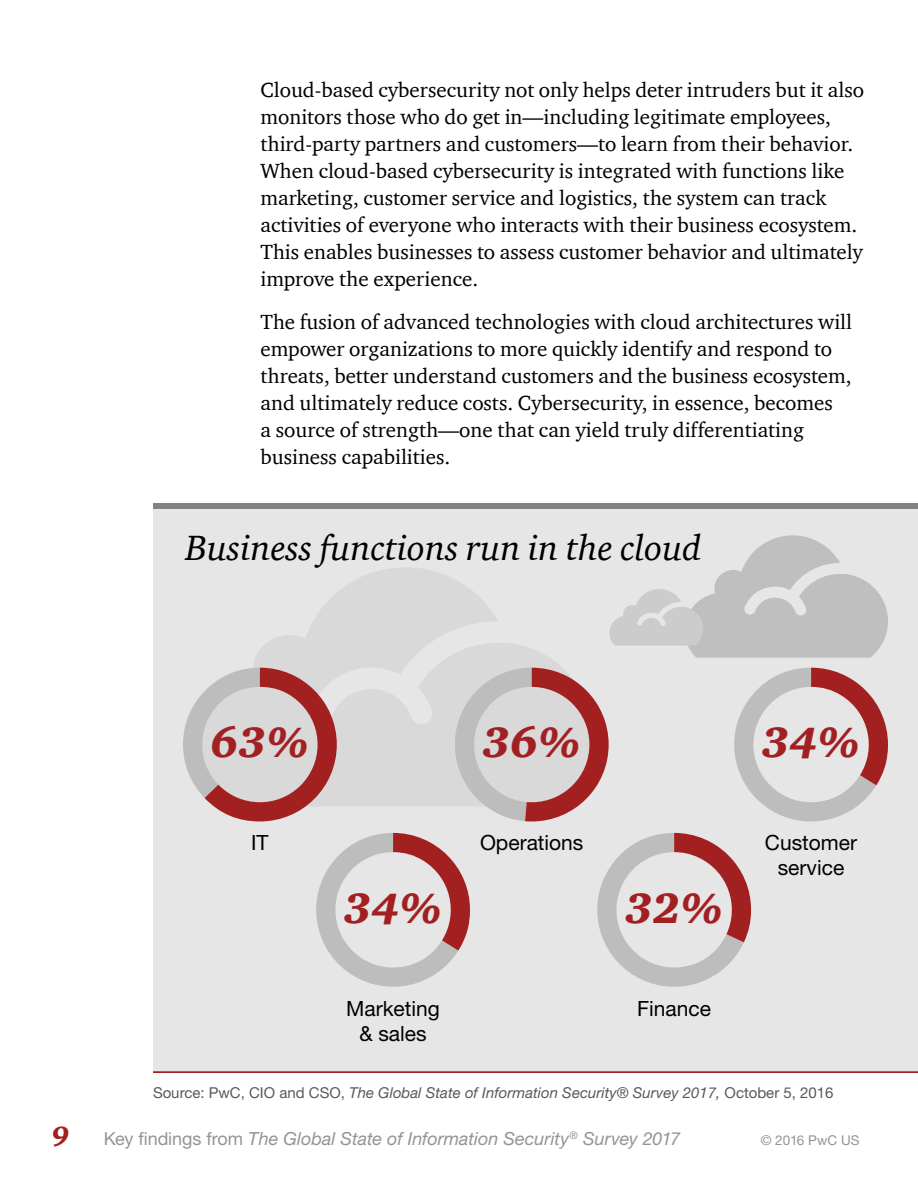
<style>
.page{position:relative;width:918px;height:1188px;background:#fff}
.page>*{position:absolute;margin:0;border:0;box-sizing:border-box;transform-origin:0 0}
.t1{font:italic 900 43.5px "ITC Charter Com";color:#a32022}
.t2{font:italic 36px "ITC Charter Com";color:#000}
.t3{font:italic 900 27px "ITC Charter Com";color:#a32020}
.t4{font:21px/27px "ITC Charter Com";color:#000}
.t5{font:21px/25.2px "Helvetica Neue";color:#000;text-align:center}
.t6{font:italic 18px "Helvetica Neue";color:#929497}
.t7{font:italic 15px "Helvetica Neue";color:#58595b}
.t8{font:13.5px "Helvetica Neue";color:#929497}
.s1{font-style:normal}
</style>
<div class="page">
<div style="left:153px;top:503px;width:765px;height:570px;background:#e6e6e6"></div>
<hr style="left:153px;top:1071px;width:765px;height:2px;background:#a32022">
<div style="left:153px;top:503px;width:765px;height:6px;background:#808285"></div>
<svg style="left:609px;top:535px;width:279px;height:123px"></svg>
<svg style="left:253px;top:568px;width:309px;height:100px;fill:#d9d9d9"></svg>
<svg style="left:183px;top:668px;width:705px;height:319px"></svg>
<p class="t4" style="left:260px;top:76px;width:605px">Cloud-based cybersecurity not only helps deter intruders but it also monitors those who do get in—including legitimate employees, third-party partners and customers—to learn from their behavior.<br>When cloud-based cybersecurity is integrated with functions like marketing, customer service and logistics, the system can track activities of everyone who interacts with their business ecosystem.<br>This enables businesses to assess customer behavior and ultimately improve the experience.</p>
<p class="t4" style="left:260px;top:308px;width:593px">The fusion of advanced technologies with cloud architectures will empower organizations to more quickly identify and respond to threats, better understand customers and the business ecosystem, and ultimately reduce costs. Cybersecurity, in essence, becomes<br>a source of strength—one that can yield truly differentiating business capabilities.</p>
<h2 class="t2" style="left:186px;top:526px;width:517px">Business functions run in the cloud</h2>
<h1 class="t1" style="left:211px;top:716px;width:100px">63%</h1>
<h1 class="t1" style="left:483px;top:716px;width:100px">36%</h1>
<h1 class="t1" style="left:762px;top:716px;width:100px">34%</h1>
<p class="t5" style="left:251px;top:829px;width:19px">IT</p>
<p class="t5" style="left:480px;top:829px;width:105px">Operations</p>
<h1 class="t1" style="left:344px;top:881px;width:100px">34%</h1>
<h1 class="t1" style="left:625px;top:881px;width:100px">32%</h1>
<p class="t5" style="left:346px;top:995px;width:95px">Marketing &amp; sales</p>
<p class="t5" style="left:637px;top:995px;width:75px">Finance</p>
<p class="t5" style="left:765px;top:829px;width:94px">Customer service</p>
<p class="t7" style="left:153px;top:1084px;width:682px"><span class="s1">Source: PwC, CIO and CSO,</span> The Global State of Information Security® Survey 2017, <span class="s1">October 5, 2016</span></p>
<p class="t3" style="left:52px;top:1119px;width:19px">9</p>
<p class="t8" style="left:761px;top:1132px;width:100px">© 2016 PwC US</p>
<p class="t6" style="left:104px;top:1128px;width:578px"><span class="s1">Key findings from</span> The Global State of Information Security<sup>®</sup> Survey 2017</p>
</div>
